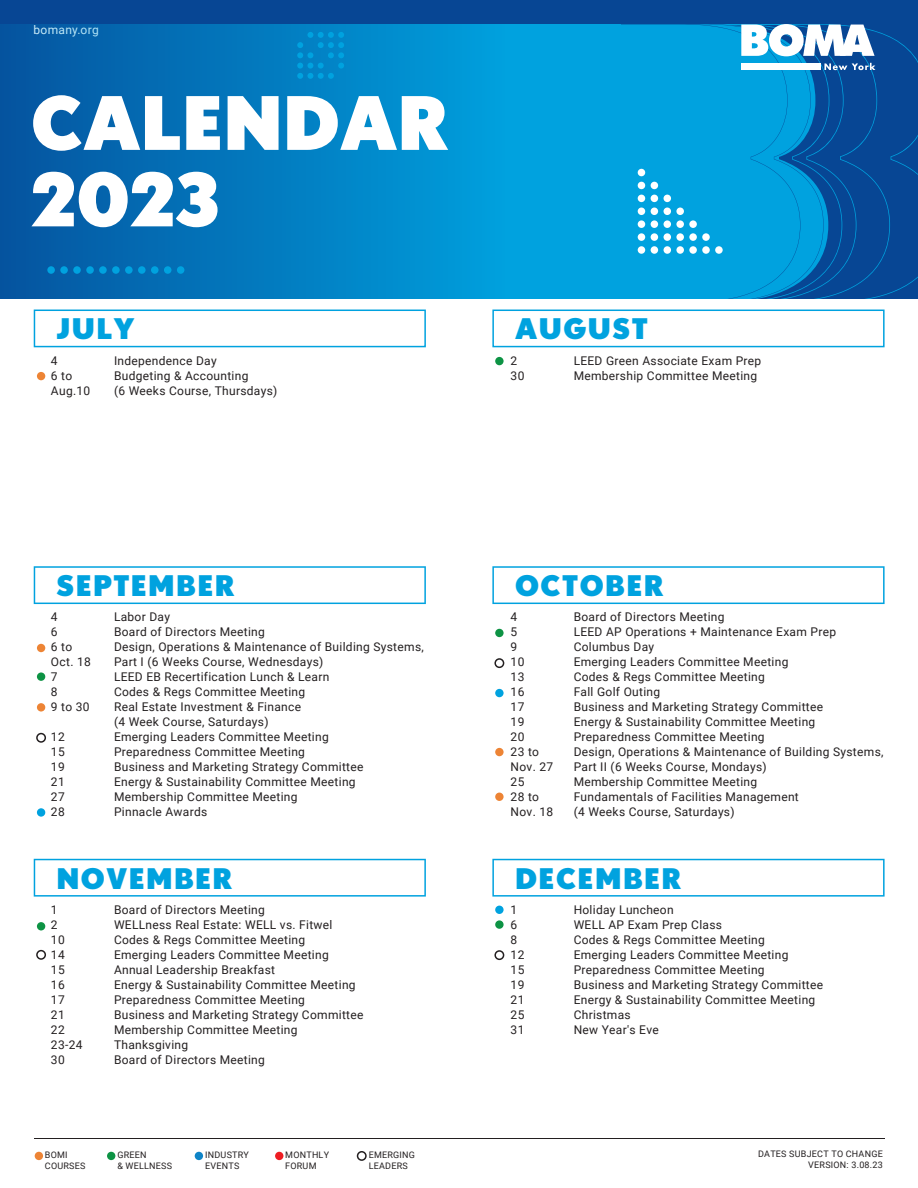
<style>
.page{position:relative;width:918px;height:1188px;background:#fff}
.page>*{position:absolute;margin:0;border:0;box-sizing:border-box;transform-origin:0 0}
.t1{font:900 73.65px/76.5px "Nobel";color:#fff}
.t2{font:900 28.5px "Nobel";letter-spacing:.05em;color:#00a2df}
.t3{font:12px/15px "Roboto";letter-spacing:.025em;color:#231f20}
.t4{font:12px "Roboto";letter-spacing:.03em;color:#fff}
.t5{font:9px/10.5px "Roboto";letter-spacing:.025em;color:#231f20}
</style>
<div class="page">
<div style="left:35px;top:1152px;width:8px;height:8px;background:#ed8435;border-radius:50%"></div>
<div style="left:107px;top:1152px;width:8px;height:8px;background:#0d9344;border-radius:50%"></div>
<div style="left:195px;top:1152px;width:8px;height:8px;background:#0e84c7;border-radius:50%"></div>
<div style="left:275px;top:1152px;width:8px;height:8px;background:#ee1d23;border-radius:50%"></div>
<div style="left:357px;top:1151px;width:10px;height:10px;border:2px solid #231f20;border-radius:50%"></div>
<div style="left:0;top:0;width:918px;height:301px;background:#074694"></div>
<svg style="left:824px;top:31px;width:94px;height:268px"></svg>
<svg style="left:800px;top:56px;width:24px;height:243px"></svg>
<div style="left:620px;top:24px;width:180px;height:275px;background:#00a2df"></div>
<div style="left:741px;top:63px;width:80px;height:7px;background:#fff"></div>
<svg style="left:824px;top:63px;width:51px;height:7px"></svg>
<svg style="left:741px;top:24px;width:134px;height:32px;background:#bbd4e8"></svg>
<div style="left:0;top:24px;width:620px;height:277px;background:linear-gradient(to right,#0555a0,#00ace7)"></div>
<svg style="left:297px;top:32px;width:47px;height:47px;background:#018acb"></svg>
<div style="left:638px;top:246px;width:7px;height:8px;background:#fff;border-radius:50%"></div>
<div style="left:638px;top:233px;width:7px;height:8px;background:#fff;border-radius:50%"></div>
<div style="left:638px;top:220px;width:7px;height:8px;background:#fff;border-radius:50%"></div>
<div style="left:638px;top:208px;width:7px;height:7px;background:#fff;border-radius:50%"></div>
<div style="left:638px;top:195px;width:7px;height:7px;background:#fff;border-radius:50%"></div>
<div style="left:638px;top:182px;width:7px;height:7px;background:#fff;border-radius:50%"></div>
<div style="left:638px;top:169px;width:7px;height:7px;background:#fff;border-radius:50%"></div>
<div style="left:651px;top:246px;width:7px;height:8px;background:#fff;border-radius:50%"></div>
<div style="left:651px;top:233px;width:7px;height:8px;background:#fff;border-radius:50%"></div>
<div style="left:651px;top:220px;width:7px;height:8px;background:#fff;border-radius:50%"></div>
<div style="left:651px;top:208px;width:7px;height:7px;background:#fff;border-radius:50%"></div>
<div style="left:651px;top:195px;width:7px;height:7px;background:#fff;border-radius:50%"></div>
<div style="left:651px;top:182px;width:7px;height:7px;background:#fff;border-radius:50%"></div>
<div style="left:664px;top:195px;width:7px;height:7px;background:#fff;border-radius:50%"></div>
<div style="left:676px;top:208px;width:8px;height:7px;background:#fff;border-radius:50%"></div>
<div style="left:689px;top:220px;width:8px;height:8px;background:#fff;border-radius:50%"></div>
<div style="left:702px;top:233px;width:8px;height:8px;background:#fff;border-radius:50%"></div>
<div style="left:664px;top:246px;width:7px;height:8px;background:#fff;border-radius:50%"></div>
<div style="left:664px;top:233px;width:7px;height:8px;background:#fff;border-radius:50%"></div>
<div style="left:664px;top:220px;width:7px;height:8px;background:#fff;border-radius:50%"></div>
<div style="left:664px;top:208px;width:7px;height:7px;background:#fff;border-radius:50%"></div>
<div style="left:676px;top:246px;width:8px;height:8px;background:#fff;border-radius:50%"></div>
<div style="left:676px;top:233px;width:8px;height:8px;background:#fff;border-radius:50%"></div>
<div style="left:676px;top:220px;width:8px;height:8px;background:#fff;border-radius:50%"></div>
<div style="left:689px;top:246px;width:8px;height:8px;background:#fff;border-radius:50%"></div>
<div style="left:689px;top:233px;width:8px;height:8px;background:#fff;border-radius:50%"></div>
<div style="left:702px;top:246px;width:8px;height:8px;background:#fff;border-radius:50%"></div>
<div style="left:715px;top:246px;width:8px;height:8px;background:#fff;border-radius:50%"></div>
<div style="left:177px;top:266px;width:7px;height:8px;background:#00a2df;border-radius:50%"></div>
<div style="left:164px;top:266px;width:7px;height:8px;background:#00a2df;border-radius:50%"></div>
<div style="left:151px;top:266px;width:8px;height:8px;background:#00a2df;border-radius:50%"></div>
<div style="left:138px;top:266px;width:8px;height:8px;background:#00a2df;border-radius:50%"></div>
<div style="left:125px;top:266px;width:8px;height:8px;background:#00a2df;border-radius:50%"></div>
<div style="left:112px;top:266px;width:8px;height:8px;background:#00a2df;border-radius:50%"></div>
<div style="left:99px;top:266px;width:8px;height:8px;background:#00a2df;border-radius:50%"></div>
<div style="left:73px;top:266px;width:8px;height:8px;background:#00a2df;border-radius:50%"></div>
<div style="left:60px;top:266px;width:8px;height:8px;background:#00a2df;border-radius:50%"></div>
<div style="left:47px;top:266px;width:8px;height:8px;background:#00a2df;border-radius:50%"></div>
<div style="left:86px;top:266px;width:8px;height:8px;background:#00a2df;border-radius:50%"></div>
<div style="left:0;top:299px;width:918px;height:14px;background:#fff"></div>
<svg style="left:34px;top:566px;width:392px;height:38px"></svg>
<svg style="left:492px;top:566px;width:393px;height:38px"></svg>
<svg style="left:34px;top:859px;width:392px;height:38px"></svg>
<svg style="left:492px;top:859px;width:393px;height:38px"></svg>
<hr style="left:34px;top:1138px;width:850px;height:1px;background:#231f20">
<div style="left:494px;top:950px;width:10px;height:10px;border:2px solid #231f20;border-radius:50%"></div>
<div style="left:494px;top:658px;width:10px;height:10px;border:2px solid #231f20;border-radius:50%"></div>
<div style="left:36px;top:950px;width:10px;height:10px;border:2px solid #231f20;border-radius:50%"></div>
<div style="left:36px;top:733px;width:10px;height:10px;border:2px solid #231f20;border-radius:50%"></div>
<div style="left:37px;top:922px;width:8px;height:8px;background:#0d9344;border-radius:50%"></div>
<div style="left:37px;top:672px;width:8px;height:9px;background:#0d9344;border-radius:50%"></div>
<div style="left:37px;top:372px;width:8px;height:8px;background:#ed8435;border-radius:50%"></div>
<div style="left:37px;top:644px;width:8px;height:8px;background:#ed8435;border-radius:50%"></div>
<div style="left:37px;top:703px;width:8px;height:9px;background:#ed8435;border-radius:50%"></div>
<div style="left:37px;top:808px;width:8px;height:9px;background:#00a2df;border-radius:50%"></div>
<div style="left:495px;top:357px;width:9px;height:8px;background:#0d9344;border-radius:50%"></div>
<div style="left:495px;top:748px;width:9px;height:8px;background:#ed8435;border-radius:50%"></div>
<div style="left:495px;top:793px;width:9px;height:8px;background:#ed8435;border-radius:50%"></div>
<div style="left:495px;top:629px;width:9px;height:8px;background:#0d9344;border-radius:50%"></div>
<div style="left:495px;top:689px;width:9px;height:8px;background:#00a2df;border-radius:50%"></div>
<div style="left:495px;top:920px;width:9px;height:9px;background:#0d9344;border-radius:50%"></div>
<div style="left:495px;top:906px;width:9px;height:8px;background:#00a2df;border-radius:50%"></div>
<div style="left:34px;top:310px;width:392px;height:37px;border:2px solid #00a2df"></div>
<div style="left:492px;top:310px;width:393px;height:37px;border:2px solid #00a2df"></div>
<p class="t4" style="left:33px;top:23px;width:67px">bomany.org</p>
<h1 class="t1" style="left:31px;top:83px;width:418px">CALENDAR<br>2023</h1>
<h2 class="t2" style="left:56px;top:312px;width:79px">JULY</h2>
<p class="t3" style="left:51px;top:353px;width:41px">4<br>6 to<br>Aug.10</p>
<p class="t3" style="left:114px;top:353px;width:165px">Independence Day<br>Budgeting &amp; Accounting<br>(6 Weeks Course, Thursdays)</p>
<h2 class="t2" style="left:515px;top:312px;width:134px">AUGUST</h2>
<p class="t3" style="left:511px;top:353px;width:15px">2<br>30</p>
<p class="t3" style="left:574px;top:353px;width:189px">LEED Green Associate Exam Prep<br>Membership Committee Meeting</p>
<h2 class="t2" style="left:56px;top:568px;width:179px">SEPTEMBER</h2>
<p class="t3" style="left:51px;top:610px;width:41px">4<br>6<br>6 to<br>Oct. 18<br>7<br>8<br>9 to 30</p>
<p class="t3" style="left:51px;top:730px;width:15px;text-align:justify">12<br>15<br>19<br>21<br>27<br>28</p>
<p class="t3" style="left:114px;top:610px;width:311px">Labor Day<br>Board of Directors Meeting<br>Design, Operations &amp; Maintenance of Building Systems,<br>Part I (6 Weeks Course, Wednesdays)<br>LEED EB Recertification Lunch &amp; Learn<br>Codes &amp; Regs Committee Meeting<br>Real Estate Investment &amp; Finance<br>(4 Week Course, Saturdays)<br>Emerging Leaders Committee Meeting<br>Preparedness Committee Meeting<br>Business and Marketing Strategy Committee<br>Energy &amp; Sustainability Committee Meeting<br>Membership Committee Meeting<br>Pinnacle Awards</p>
<h2 class="t2" style="left:56px;top:861px;width:177px">NOVEMBER</h2>
<p class="t3" style="left:51px;top:902px;width:33px">1<br>2<br>10<br>14<br>15<br>16<br>17<br>21<br>22<br>23-24<br>30</p>
<p class="t3" style="left:114px;top:902px;width:251px">Board of Directors Meeting<br>WELLness Real Estate: WELL vs. Fitwel<br>Codes &amp; Regs Committee Meeting<br>Emerging Leaders Committee Meeting<br>Annual Leadership Breakfast<br>Energy &amp; Sustainability Committee Meeting<br>Preparedness Committee Meeting<br>Business and Marketing Strategy Committee<br>Membership Committee Meeting<br>Thanksgiving<br>Board of Directors Meeting</p>
<p class="t5" style="left:45px;top:1150px;width:42px">BOMI<br>COURSES</p>
<p class="t5" style="left:117px;top:1150px;width:56px">GREEN<br>&amp; WELLNESS</p>
<p class="t5" style="left:205px;top:1150px;width:45px">INDUSTRY<br>EVENTS</p>
<p class="t5" style="left:369px;top:1150px;width:48px">EMERGING<br>LEADERS</p>
<p class="t5" style="left:285px;top:1150px;width:45px">MONTHLY<br>FORUM</p>
<h2 class="t2" style="left:515px;top:568px;width:150px">OCTOBER</h2>
<p class="t3" style="left:511px;top:610px;width:44px">4<br>5<br>9<br>10<br>13<br>16<br>17<br>19<br>20<br>23 to<br>Nov. 27<br>25<br>28 to<br>Nov. 18</p>
<p class="t3" style="left:574px;top:610px;width:311px">Board of Directors Meeting<br>LEED AP Operations + Maintenance Exam Prep Columbus Day<br>Emerging Leaders Committee Meeting<br>Codes &amp; Regs Committee Meeting<br>Fall Golf Outing<br>Business and Marketing Strategy Committee<br>Energy &amp; Sustainability Committee Meeting Preparedness Committee Meeting<br>Design, Operations &amp; Maintenance of Building Systems, Part II (6 Weeks Course, Mondays)<br>Membership Committee Meeting<br>Fundamentals of Facilities Management<br>(4 Weeks Course, Saturdays)</p>
<h2 class="t2" style="left:515px;top:861px;width:167px">DECEMBER</h2>
<p class="t3" style="left:511px;top:902px;width:15px">1<br>6<br>8<br>12<br>15<br>19<br>21<br>25<br>31</p>
<p class="t3" style="left:574px;top:902px;width:251px">Holiday Luncheon<br>WELL AP Exam Prep Class<br>Codes &amp; Regs Committee Meeting<br>Emerging Leaders Committee Meeting<br>Preparedness Committee Meeting<br>Business and Marketing Strategy Committee<br>Energy &amp; Sustainability Committee Meeting<br>Christmas<br>New Year's Eve</p>
<p class="t5" style="left:758px;top:1149px;width:126px;text-align:right">DATES SUBJECT TO CHANGE<br>VERSION: 3.08.23</p>
</div>
